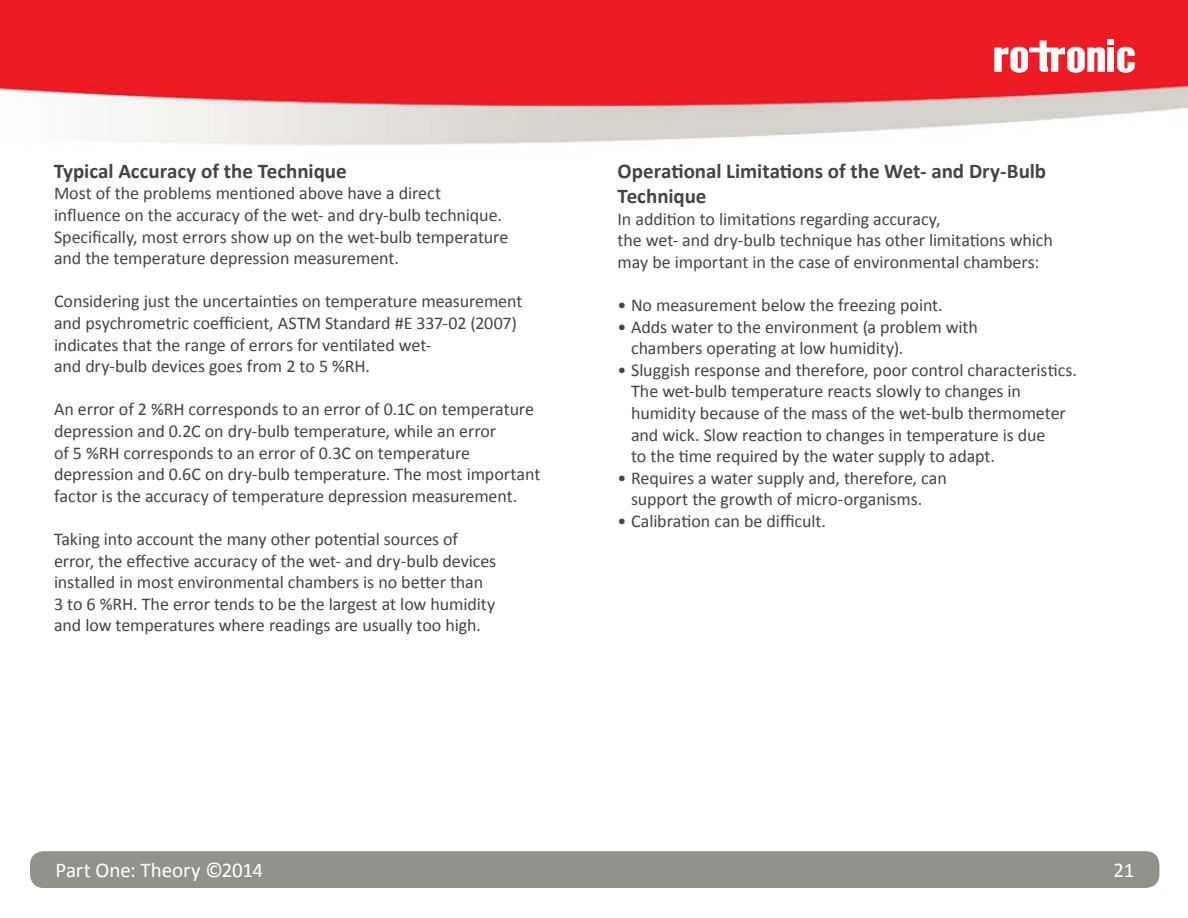
<style>
.page{position:relative;width:1188px;height:918px;background:#fff}
.page>*{position:absolute;margin:0;border:0;box-sizing:border-box;transform-origin:0 0}
.t1{font:700 21px/25.2px "Calibri";color:#454444}
.t2{font:21px "Calibri";letter-spacing:-.005em;color:#fff}
.t3{font:18px/21.6px "Calibri";letter-spacing:-.005em;color:#454444}
</style>
<div class="page">
<img style="left:0;top:0;width:1188px;height:888px">
<div style="left:30px;top:851px;width:1129px;height:37px;background:#92928c;border-radius:14px"></div>
<div style="left:1107px;top:48px;width:7px;height:24px;background:#fff"></div>
<svg style="left:1117px;top:47px;width:18px;height:26px"></svg>
<div style="left:1107px;top:39px;width:7px;height:6px;background:#fff"></div>
<svg style="left:994px;top:41px;width:111px;height:32px"></svg>
<p class="t1" style="left:54px;top:158px;width:294px">Typical Accuracy of the Technique</p>
<p class="t3" style="left:54px;top:183px;width:456px">Most of the problems mentioned above have a direct influence on the accuracy of the wet- and dry-bulb technique.<br>Specifically, most errors show up on the wet-bulb temperature and the temperature depression measurement.</p>
<p class="t3" style="left:54px;top:291px;width:470px">Considering just the uncertainties on temperature measurement and psychrometric coefficient, ASTM Standard #E 337-02 (2007) indicates that the range of errors for ventilated wet-<br>and dry-bulb devices goes from 2 to 5 %RH.</p>
<p class="t3" style="left:54px;top:399px;width:488px">An error of 2 %RH corresponds to an error of 0.1C on temperature depression and 0.2C on dry-bulb temperature, while an error<br>of 5 %RH corresponds to an error of 0.3C on temperature depression and 0.6C on dry-bulb temperature. The most important factor is the accuracy of temperature depression measurement.</p>
<p class="t3" style="left:54px;top:528px;width:444px">Taking into account the many other potential sources of error, the effective accuracy of the wet- and dry-bulb devices installed in most environmental chambers is no better than 3 to 6 %RH. The error tends to be the largest at low humidity and low temperatures where readings are usually too high.</p>
<p class="t1" style="left:618px;top:158px;width:430px">Operational Limitations of the Wet- and Dry-Bulb<br>Technique</p>
<p class="t3" style="left:618px;top:208px;width:437px">In addition to limitations regarding accuracy,<br>the wet- and dry-bulb technique has other limitations which may be important in the case of environmental chambers:</p>
<p class="t3" style="left:618px;top:294px;width:327px">• No measurement below the freezing point.</p>
<p class="t3" style="left:631px;top:316px;width:348px;text-indent:-14px">• Adds water to the environment (a problem with chambers operating at low humidity).</p>
<p class="t3" style="left:631px;top:359px;width:447px;text-indent:-14px">• Sluggish response and therefore, poor control characteristics.<br>The wet-bulb temperature reacts slowly to changes in humidity because of the mass of the wet-bulb thermometer and wick. Slow reaction to changes in temperature is due<br>to the time required by the water supply to adapt.</p>
<p class="t3" style="left:631px;top:467px;width:317px;text-indent:-14px">• Requires a water supply and, therefore, can support the growth of micro-organisms.</p>
<p class="t3" style="left:618px;top:510px;width:210px">• Calibration can be difficult.</p>
<p class="t2" style="left:56px;top:857px;width:209px">Part One: Theory ©2014</p>
<p class="t2" style="left:1114px;top:857px;width:22px">21</p>
</div>
